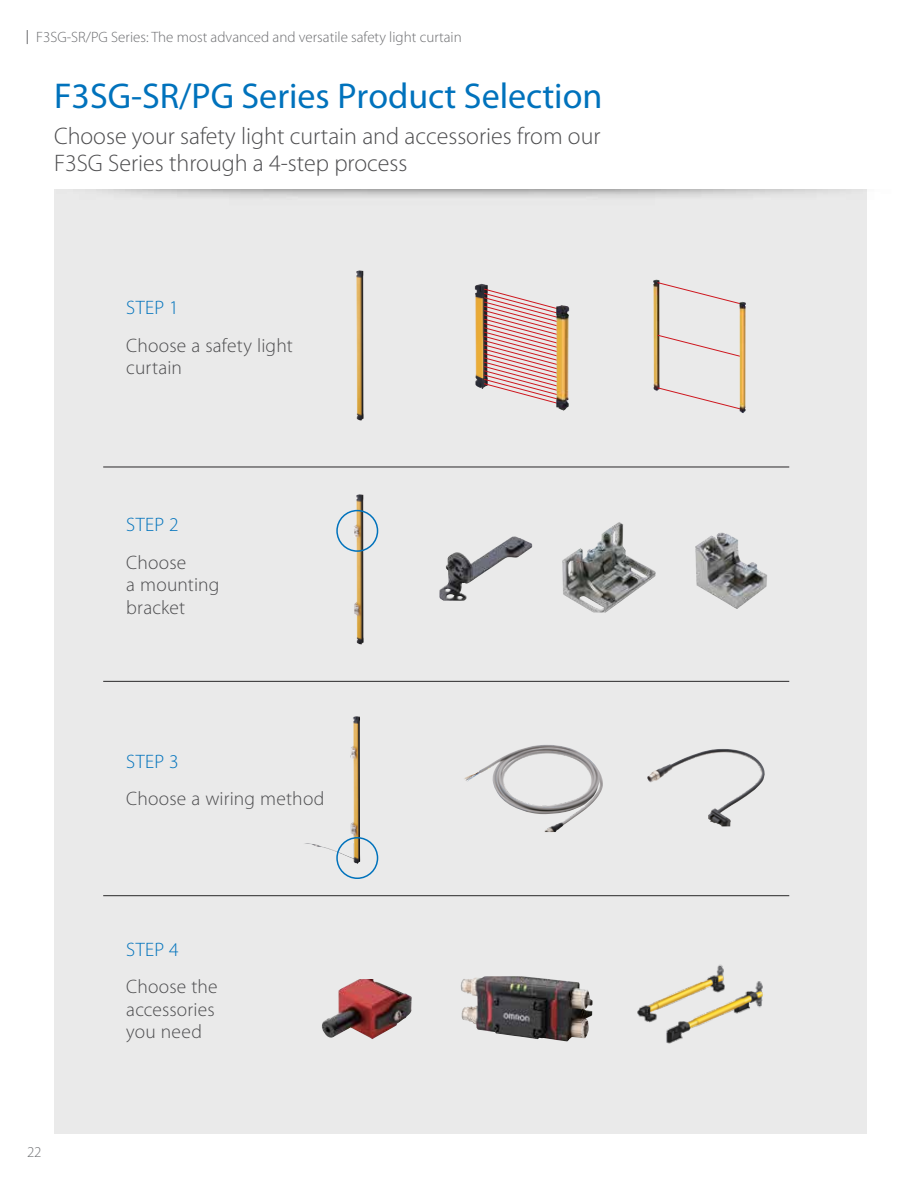
<style>
.page{position:relative;width:918px;height:1188px;background:#fff}
.page>*{position:absolute;margin:0;border:0;box-sizing:border-box;transform-origin:0 0}
.t1{font:36px "Myriad Pro";color:#0072bc}
.t2{font:300 24px/27px "Myriad Pro";color:#4d4d4f}
.t3{font:300 19.5px/22.5px "Myriad Pro";letter-spacing:.01em;color:#4d4d4f}
.t4{font:300 19.5px "Myriad Pro";letter-spacing:.02em;color:#0072bc}
.t5{font:300 15px "Myriad Pro";color:#6d6e71}
</style>
<div class="page">
<div style="left:54px;top:189px;width:812px;height:945px;background:#eaeaea"></div>
<img style="left:562px;top:522px;width:94px;height:91px">
<img style="left:695px;top:533px;width:72px;height:76px">
<img style="left:356px;top:270px;width:8px;height:151px">
<img style="left:354px;top:494px;width:10px;height:151px">
<img style="left:304px;top:716px;width:56px;height:148px">
<img style="left:464px;top:745px;width:139px;height:87px">
<img style="left:647px;top:749px;width:118px;height:77px">
<img style="left:322px;top:979px;width:90px;height:60px">
<img style="left:461px;top:976px;width:132px;height:65px">
<div style="left:336px;top:510px;width:42px;height:42px;border:2px solid #0072bc;border-radius:50%"></div>
<img style="left:475px;top:284px;width:13px;height:105px">
<svg style="left:484px;top:289px;width:72px;height:115px"></svg>
<img style="left:556px;top:305px;width:13px;height:106px">
<img style="left:653px;top:280px;width:7px;height:111px">
<svg style="left:657px;top:282px;width:82px;height:23px"></svg>
<svg style="left:657px;top:387px;width:82px;height:22px"></svg>
<svg style="left:657px;top:335px;width:82px;height:23px"></svg>
<img style="left:739px;top:302px;width:7px;height:111px">
<img style="left:637px;top:964px;width:87px;height:59px">
<img style="left:662px;top:979px;width:101px;height:65px">
<div style="left:336px;top:837px;width:42px;height:42px;border:2px solid #0072bc;border-radius:50%"></div>
<img style="left:439px;top:536px;width:93px;height:65px">
<svg style="left:27px;top:30px;width:1px;height:14px"></svg>
<hr style="left:103px;top:467px;width:686px;height:1px;background:#292829">
<hr style="left:103px;top:681px;width:686px;height:1px;background:#292829">
<hr style="left:103px;top:895px;width:686px;height:1px;background:#292829">
<p class="t5" style="left:36px;top:29px;width:427px">F3SG-SR/PG Series: The most advanced and versatile safety light curtain</p>
<h1 class="t1" style="left:54px;top:76px;width:550px">F3SG-SR/PG Series Product Selection</h1>
<p class="t2" style="left:54px;top:123px;width:548px">Choose your safety light curtain and accessories from our<br>F3SG Series through a 4-step process</p>
<p class="t4" style="left:126px;top:297px;width:54px">STEP 1</p>
<p class="t3" style="left:126px;top:334px;width:168px">Choose a safety light curtain</p>
<p class="t4" style="left:126px;top:514px;width:54px">STEP 2</p>
<p class="t3" style="left:126px;top:551px;width:95px">Choose<br>a mounting bracket</p>
<p class="t4" style="left:126px;top:751px;width:54px">STEP 3</p>
<p class="t3" style="left:126px;top:788px;width:200px">Choose a wiring method</p>
<p class="t5" style="left:27px;top:1144px;width:16px">22</p>
<p class="t4" style="left:126px;top:939px;width:54px">STEP 4</p>
<p class="t3" style="left:126px;top:976px;width:93px">Choose the accessories you need</p>
</div>
